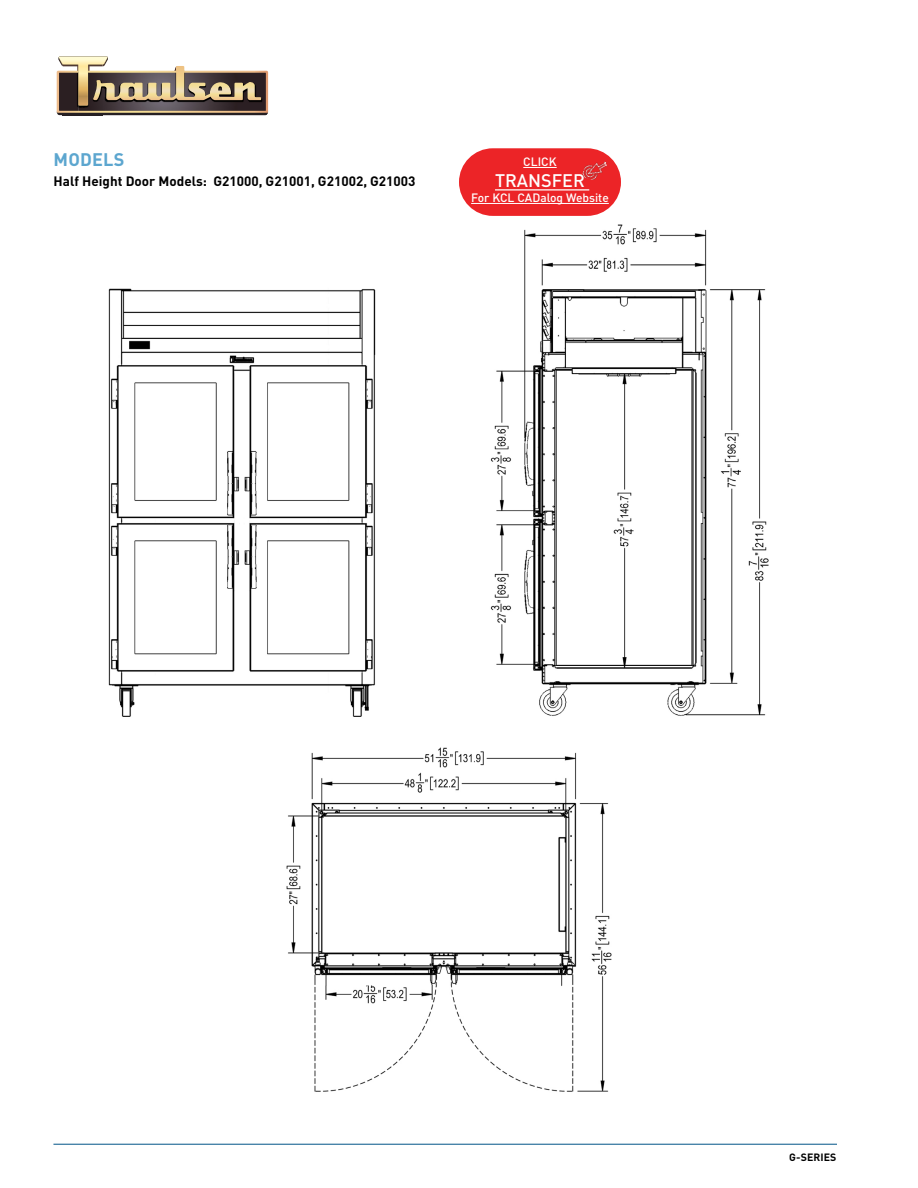
<style>
.page{position:relative;width:918px;height:1188px;background:#fff}
.page>*{position:absolute;margin:0;border:0;box-sizing:border-box;transform-origin:0 0}
.t1{font:500 18px "DIN";color:#fff}
.t2{font:700 18px "DIN";letter-spacing:.01em;color:#5ca6cf}
.t3{font:700 13.5px "DIN";color:#000}
.t4{font:500 12px "DIN";color:#fff}
.t5{font:700 10.5px "DIN";letter-spacing:.01em;color:#000}
</style>
<div class="page">
<hr style="left:53px;top:1144px;width:784px;height:1px;background:#005487">
<img style="left:63px;top:115px;width:39px;height:1px">
<svg style="left:57px;top:56px;width:211px;height:59px"></svg>
<img style="left:461px;top:195px;width:308px;height:521px">
<img style="left:286px;top:747px;width:326px;height:345px">
<img style="left:108px;top:288px;width:268px;height:429px">
<div style="left:459px;top:148px;width:162px;height:68px;background:#ec2427;border-radius:34px"></div>
<hr style="left:523px;top:167px;width:34px;height:1px;background:#fff">
<hr style="left:495px;top:189px;width:94px;height:2px;background:#fff">
<hr style="left:471px;top:203px;width:138px;height:1px;background:#fff">
<img style="left:582px;top:161px;width:25px;height:19px">
<h1 class="t2" style="left:54px;top:148px;width:72px">MODELS</h1>
<p class="t3" style="left:54px;top:172px;width:363px">Half Height Door Models: G21000, G21001, G21002, G21003</p>
<p class="t4" style="left:523px;top:154px;width:35px">CLICK</p>
<h1 class="t1" style="left:495px;top:169px;width:91px">TRANSFER</h1>
<p class="t4" style="left:471px;top:190px;width:139px">For KCL CADalog Website</p>
<p class="t5" style="left:789px;top:1150px;width:49px">G-SERIES</p>
</div>
